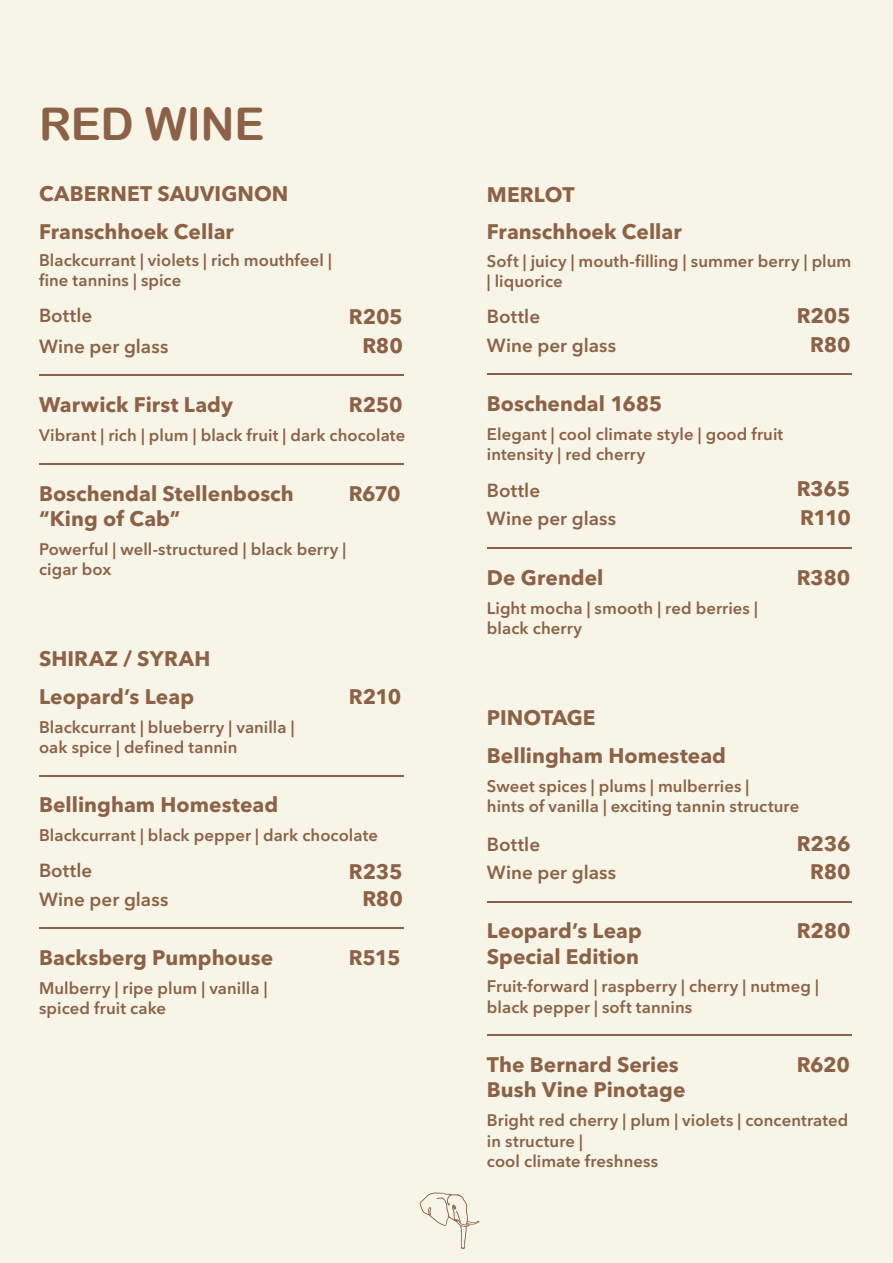
<style>
.page{position:relative;width:893px;height:1263px;background:#f7f5e8}
.page>*{position:absolute;margin:0;border:0;box-sizing:border-box;transform-origin:0 0}
.t1{font:45px "Arial Rounded MT Bold";letter-spacing:-.01em;color:#8d6145}
.t2{font:700 20.85px/25px "Avenir Next LT Pro";color:#8d6145}
.t3{font:600 18.9px "Avenir Next LT Pro";color:#8d6145}
.t4{font:600 16.65px/20.4px "Avenir Next LT Pro";letter-spacing:.005em;color:#8d6145}
</style>
<div class="page">
<svg style="left:420px;top:1192px;width:60px;height:57px"></svg>
<hr style="left:487px;top:374px;width:364px;height:1px;background:#8d6145">
<hr style="left:39px;top:375px;width:364px;height:1px;background:#8d6145">
<hr style="left:487px;top:901px;width:364px;height:1px;background:#8d6145">
<hr style="left:39px;top:927px;width:364px;height:2px;background:#8d6145">
<hr style="left:39px;top:775px;width:364px;height:1px;background:#8d6145">
<hr style="left:487px;top:547px;width:364px;height:1px;background:#8d6145">
<hr style="left:39px;top:463px;width:364px;height:1px;background:#8d6145">
<hr style="left:487px;top:1034px;width:364px;height:2px;background:#8d6145">
<h1 class="t1" style="left:39px;top:98px;width:227px">RED WINE</h1>
<p class="t2" style="left:39px;top:181px;width:251px">CABERNET SAUVIGNON</p>
<p class="t2" style="left:487px;top:181px;width:89px">MERLOT</p>
<p class="t2" style="left:39px;top:219px;width:196px">Franschhoek Cellar</p>
<p class="t2" style="left:487px;top:219px;width:196px">Franschhoek Cellar</p>
<p class="t4" style="left:39px;top:250px;width:294px">Blackcurrant | violets | rich mouthfeel | fine tannins | spice</p>
<p class="t4" style="left:487px;top:250px;width:366px">Soft | juicy | mouth-filling | summer berry | plum | liquorice</p>
<p class="t2" style="left:349px;top:304px;width:56px">R205</p>
<p class="t2" style="left:797px;top:303px;width:56px">R205</p>
<p class="t3" style="left:39px;top:304px;width:55px">Bottle</p>
<p class="t3" style="left:487px;top:305px;width:55px">Bottle</p>
<p class="t2" style="left:362px;top:333px;width:42px">R80</p>
<p class="t2" style="left:810px;top:332px;width:42px">R80</p>
<p class="t3" style="left:39px;top:335px;width:131px">Wine per glass</p>
<p class="t3" style="left:487px;top:334px;width:131px">Wine per glass</p>
<p class="t2" style="left:39px;top:392px;width:195px">Warwick First Lady</p>
<p class="t2" style="left:487px;top:391px;width:177px">Boschendal 1685</p>
<p class="t2" style="left:349px;top:392px;width:55px">R250</p>
<p class="t4" style="left:39px;top:425px;width:368px">Vibrant | rich | plum | black fruit | dark chocolate</p>
<p class="t2" style="left:39px;top:481px;width:256px">Boschendal Stellenbosch “King of Cab”</p>
<p class="t2" style="left:349px;top:481px;width:53px">R670</p>
<p class="t4" style="left:39px;top:538px;width:309px">Powerful | well-structured | black berry | cigar box</p>
<p class="t2" style="left:39px;top:646px;width:173px">SHIRAZ / SYRAH</p>
<p class="t2" style="left:39px;top:684px;width:157px">Leopard’s Leap</p>
<p class="t4" style="left:39px;top:717px;width:257px">Blackcurrant | blueberry | vanilla | oak spice | defined tannin</p>
<p class="t2" style="left:39px;top:792px;width:241px">Bellingham Homestead</p>
<p class="t2" style="left:349px;top:684px;width:54px">R210</p>
<p class="t4" style="left:39px;top:825px;width:340px">Blackcurrant | black pepper | dark chocolate</p>
<p class="t3" style="left:39px;top:859px;width:55px">Bottle</p>
<p class="t3" style="left:39px;top:887px;width:131px">Wine per glass</p>
<p class="t2" style="left:349px;top:859px;width:55px">R235</p>
<p class="t2" style="left:362px;top:886px;width:42px">R80</p>
<p class="t4" style="left:487px;top:424px;width:298px">Elegant | cool climate style | good fruit intensity | red cherry</p>
<p class="t3" style="left:487px;top:478px;width:55px">Bottle</p>
<p class="t3" style="left:487px;top:507px;width:131px">Wine per glass</p>
<p class="t2" style="left:797px;top:476px;width:55px">R365</p>
<p class="t2" style="left:800px;top:505px;width:52px">R110</p>
<p class="t2" style="left:487px;top:565px;width:118px">De Grendel</p>
<p class="t4" style="left:487px;top:597px;width:272px">Light mocha | smooth | red berries | black cherry</p>
<p class="t2" style="left:797px;top:565px;width:55px">R380</p>
<p class="t2" style="left:487px;top:705px;width:110px">PINOTAGE</p>
<p class="t2" style="left:487px;top:743px;width:241px">Bellingham Homestead</p>
<p class="t4" style="left:487px;top:775px;width:314px">Sweet spices | plums | mulberries |<br>hints of vanilla | exciting tannin structure</p>
<p class="t3" style="left:487px;top:832px;width:55px">Bottle</p>
<p class="t2" style="left:797px;top:830px;width:55px">R236</p>
<p class="t3" style="left:487px;top:861px;width:131px">Wine per glass</p>
<p class="t2" style="left:810px;top:859px;width:42px">R80</p>
<p class="t2" style="left:487px;top:918px;width:157px">Leopard’s Leap</p>
<p class="t2" style="left:797px;top:918px;width:55px">R280</p>
<p class="t2" style="left:39px;top:945px;width:236px">Backsberg Pumphouse</p>
<p class="t2" style="left:487px;top:943px;width:154px">Special Edition</p>
<p class="t2" style="left:349px;top:945px;width:53px">R515</p>
<p class="t4" style="left:39px;top:978px;width:230px">Mulberry | ripe plum | vanilla | spiced fruit cake</p>
<p class="t4" style="left:487px;top:976px;width:333px">Fruit-forward | raspberry | cherry | nutmeg | black pepper | soft tannins</p>
<p class="t2" style="left:487px;top:1052px;width:200px">The Bernard Series<br>Bush Vine Pinotage</p>
<p class="t2" style="left:797px;top:1052px;width:55px">R620</p>
<p class="t4" style="left:487px;top:1110px;width:363px">Bright red cherry | plum | violets | concentrated in structure |<br>cool climate freshness</p>
</div>
